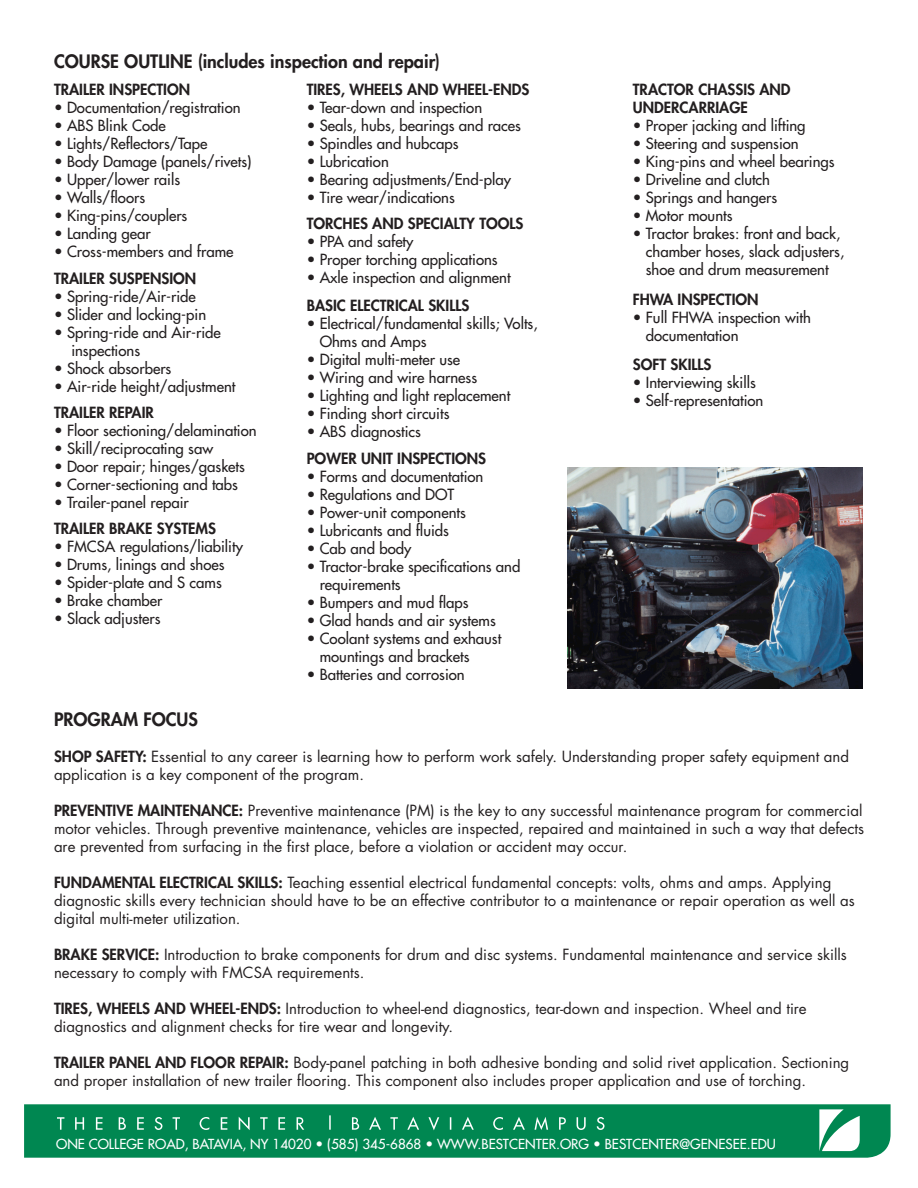
<style>
.page{position:relative;width:918px;height:1188px;background:#fff}
.page>*{position:absolute;margin:0;border:0;box-sizing:border-box;transform-origin:0 0}
.t1{font:800 18px "Futura";color:#231f20}
.t2{font:15px/18px "Futura";color:#231f20}
.t3{font:15px/18px "Futura";color:#231f20}
.t4{font:800 15px/18px "Futura";color:#231f20}
.t5{font:13.5px "Futura";color:#fff}
.s1{font-weight:800}
</style>
<div class="page">
<div style="left:24px;top:1104px;width:867px;height:54px;background:#008751"></div>
<svg style="left:57px;top:1115px;width:548px;height:15px;background:#219667"></svg>
<svg style="left:819px;top:1109px;width:41px;height:42px"></svg>
<img style="left:568px;top:467px;width:295px;height:221px">
<p class="t1" style="left:54px;top:49px;width:388px">COURSE OUTLINE (includes inspection and repair)</p>
<p class="t4" style="left:54px;top:81px;width:138px">TRAILER INSPECTION</p>
<p class="t2" style="left:54px;top:99px;width:188px">• Documentation/registration</p>
<p class="t2" style="left:54px;top:117px;width:113px">• ABS Blink Code</p>
<p class="t2" style="left:54px;top:135px;width:155px">• Lights/Reflectors/Tape</p>
<p class="t2" style="left:54px;top:153px;width:199px">• Body Damage (panels/rivets)</p>
<p class="t2" style="left:54px;top:171px;width:128px">• Upper/lower rails</p>
<p class="t2" style="left:54px;top:189px;width:93px">• Walls/floors</p>
<p class="t2" style="left:54px;top:207px;width:135px">• King-pins/couplers</p>
<p class="t2" style="left:54px;top:225px;width:98px">• Landing gear</p>
<p class="t2" style="left:54px;top:243px;width:181px">• Cross-members and frame</p>
<p class="t4" style="left:54px;top:270px;width:144px">TRAILER SUSPENSION</p>
<p class="t2" style="left:54px;top:288px;width:143px">• Spring-ride/Air-ride</p>
<p class="t2" style="left:54px;top:306px;width:154px">• Slider and locking-pin</p>
<p class="t2" style="left:71px;top:324px;width:151px;text-indent:-17px">• Spring-ride and Air-ride inspections</p>
<p class="t2" style="left:54px;top:360px;width:119px">• Shock absorbers</p>
<p class="t2" style="left:54px;top:378px;width:183px">• Air-ride height/adjustment</p>
<p class="t4" style="left:54px;top:404px;width:101px">TRAILER REPAIR</p>
<p class="t2" style="left:54px;top:422px;width:204px">• Floor sectioning/delamination</p>
<p class="t2" style="left:54px;top:440px;width:161px">• Skill/reciprocating saw</p>
<p class="t2" style="left:54px;top:458px;width:192px">• Door repair; hinges/gaskets</p>
<p class="t2" style="left:54px;top:476px;width:186px">• Corner-sectioning and tabs</p>
<p class="t2" style="left:54px;top:494px;width:136px">• Trailer-panel repair</p>
<p class="t4" style="left:54px;top:519px;width:164px">TRAILER BRAKE SYSTEMS</p>
<p class="t2" style="left:54px;top:537px;width:190px">• FMCSA regulations/liability</p>
<p class="t2" style="left:54px;top:555px;width:172px">• Drums, linings and shoes</p>
<p class="t2" style="left:54px;top:573px;width:169px">• Spider-plate and S cams</p>
<p class="t2" style="left:54px;top:591px;width:110px">• Brake chamber</p>
<p class="t2" style="left:54px;top:609px;width:108px">• Slack adjusters</p>
<p class="t4" style="left:307px;top:81px;width:224px">TIRES, WHEELS AND WHEEL-ENDS</p>
<p class="t2" style="left:307px;top:99px;width:177px">• Tear-down and inspection</p>
<p class="t2" style="left:307px;top:117px;width:216px">• Seals, hubs, bearings and races</p>
<p class="t2" style="left:307px;top:135px;width:153px">• Spindles and hubcaps</p>
<p class="t2" style="left:307px;top:153px;width:84px">• Lubrication</p>
<p class="t2" style="left:307px;top:171px;width:206px">• Bearing adjustments/End-play</p>
<p class="t2" style="left:307px;top:189px;width:150px">• Tire wear/indications</p>
<p class="t4" style="left:307px;top:214px;width:218px">TORCHES AND SPECIALTY TOOLS</p>
<p class="t2" style="left:307px;top:232px;width:108px">• PPA and safety</p>
<p class="t2" style="left:307px;top:250px;width:193px">• Proper torching applications</p>
<p class="t2" style="left:307px;top:268px;width:206px">• Axle inspection and alignment</p>
<p class="t4" style="left:307px;top:296px;width:164px">BASIC ELECTRICAL SKILLS</p>
<p class="t2" style="left:320px;top:314px;width:220px;text-indent:-13px">• Electrical/fundamental skills; Volts,<br>Ohms and Amps</p>
<p class="t2" style="left:307px;top:350px;width:155px">• Digital multi-meter use</p>
<p class="t2" style="left:307px;top:368px;width:172px">• Wiring and wire harness</p>
<p class="t2" style="left:307px;top:386px;width:205px">• Lighting and light replacement</p>
<p class="t2" style="left:307px;top:404px;width:144px">• Finding short circuits</p>
<p class="t2" style="left:307px;top:422px;width:116px">• ABS diagnostics</p>
<p class="t4" style="left:307px;top:449px;width:181px">POWER UNIT INSPECTIONS</p>
<p class="t2" style="left:307px;top:467px;width:178px">• Forms and documentation</p>
<p class="t2" style="left:307px;top:485px;width:149px">• Regulations and DOT</p>
<p class="t2" style="left:307px;top:503px;width:161px">• Power-unit components</p>
<p class="t2" style="left:307px;top:521px;width:144px">• Lubricants and fluids</p>
<p class="t2" style="left:307px;top:539px;width:106px">• Cab and body</p>
<p class="t2" style="left:320px;top:557px;width:202px;text-indent:-13px">• Tractor-brake specifications and requirements</p>
<p class="t2" style="left:307px;top:593px;width:163px">• Bumpers and mud flaps</p>
<p class="t2" style="left:307px;top:611px;width:191px">• Glad hands and air systems</p>
<p class="t2" style="left:320px;top:629px;width:183px;text-indent:-13px">• Coolant systems and exhaust mountings and brackets</p>
<p class="t2" style="left:307px;top:665px;width:160px">• Batteries and corrosion</p>
<p class="t4" style="left:633px;top:81px;width:159px">TRACTOR CHASSIS AND<br>UNDERCARRIAGE</p>
<p class="t2" style="left:633px;top:117px;width:174px">• Proper jacking and lifting</p>
<p class="t2" style="left:633px;top:135px;width:167px">• Steering and suspension</p>
<p class="t2" style="left:633px;top:153px;width:203px">• King-pins and wheel bearings</p>
<p class="t2" style="left:633px;top:171px;width:139px">• Driveline and clutch</p>
<p class="t2" style="left:633px;top:189px;width:146px">• Springs and hangers</p>
<p class="t2" style="left:633px;top:207px;width:101px">• Motor mounts</p>
<p class="t2" style="left:646px;top:225px;width:200px;text-indent:-13px">• Tractor brakes: front and back, chamber hoses, slack adjusters, shoe and drum measurement</p>
<p class="t4" style="left:633px;top:290px;width:127px">FHWA INSPECTION</p>
<p class="t2" style="left:646px;top:309px;width:167px;text-indent:-13px">• Full FHWA inspection with documentation</p>
<p class="t4" style="left:633px;top:355px;width:80px">SOFT SKILLS</p>
<p class="t2" style="left:633px;top:373px;width:124px">• Interviewing skills</p>
<p class="t2" style="left:633px;top:391px;width:132px">• Self-representation</p>
<p class="t1" style="left:54px;top:708px;width:145px">PROGRAM FOCUS</p>
<p class="t3" style="left:54px;top:748px;width:797px"><span class="s1">SHOP SAFETY:</span> Essential to any career is learning how to perform work safely. Understanding proper safety equipment and application is a key component of the program.</p>
<p class="t3" style="left:54px;top:802px;width:812px;text-align:justify"><span class="s1">PREVENTIVE MAINTENANCE:</span> Preventive maintenance (PM) is the key to any successful maintenance program for commercial motor vehicles. Through preventive maintenance, vehicles are inspected, repaired and maintained in such a way that defects are prevented from surfacing in the first place, before a violation or accident may occur.</p>
<p class="t3" style="left:54px;top:874px;width:802px"><span class="s1">FUNDAMENTAL ELECTRICAL SKILLS:</span> Teaching essential electrical fundamental concepts: volts, ohms and amps. Applying diagnostic skills every technician should have to be an effective contributor to a maintenance or repair operation as well as digital multi-meter utilization.</p>
<p class="t3" style="left:54px;top:946px;width:794px"><span class="s1">BRAKE SERVICE:</span> Introduction to brake components for drum and disc systems. Fundamental maintenance and service skills necessary to comply with FMCSA requirements.</p>
<p class="t3" style="left:54px;top:1000px;width:754px"><span class="s1">TIRES, WHEELS AND WHEEL-ENDS:</span> Introduction to wheel-end diagnostics, tear-down and inspection. Wheel and tire diagnostics and alignment checks for tire wear and longevity.</p>
<p class="t3" style="left:54px;top:1054px;width:797px"><span class="s1">TRAILER PANEL AND FLOOR REPAIR:</span> Body-panel patching in both adhesive bonding and solid rivet application. Sectioning and proper installation of new trailer flooring. This component also includes proper application and use of torching.</p>
<p class="t5" style="left:56px;top:1136px;width:721px">ONE COLLEGE ROAD, BATAVIA, NY 14020 • (585) 345-6868 • WWW.BESTCENTER.ORG • BESTCENTER@GENESEE.EDU</p>
</div>
